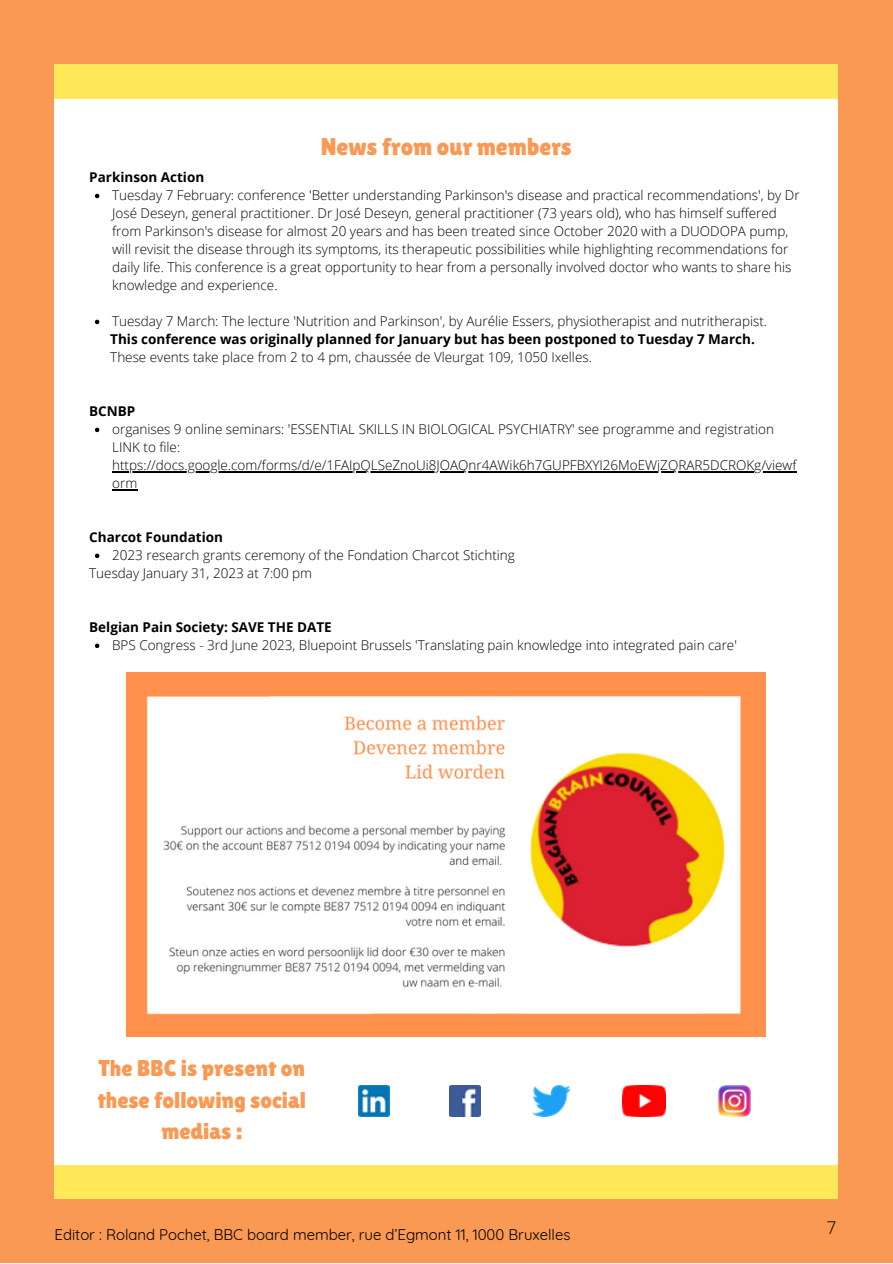
<style>
.page{position:relative;width:893px;height:1264px;background:#fff}
.page>*{position:absolute;margin:0;border:0;box-sizing:border-box;transform-origin:0 0}
.t1{font:24.3px "Lilita One";color:#fa9953}
.t2{font:22.8px/31.5px "Lilita One";color:#fa9953;text-align:center}
.t3{font:300 17.55px "Open Sans";color:#000}
.t4{font:15px "Quicksand";color:#000}
.t5{font:300 13.5px/18px "Open Sans";color:#000}
.t6{font:700 13.5px "Open Sans";color:#000}
</style>
<div class="page">
<div style="left:0;top:0;width:892px;height:1262px;background:#fa9953"></div>
<svg style="left:504px;top:1198px;width:26px;height:1px"></svg>
<svg style="left:837px;top:1078px;width:1px;height:38px"></svg>
<svg style="left:799px;top:1198px;width:20px;height:1px"></svg>
<svg style="left:374px;top:1198px;width:32px;height:1px"></svg>
<svg style="left:837px;top:124px;width:1px;height:27px"></svg>
<svg style="left:837px;top:964px;width:1px;height:39px"></svg>
<svg style="left:837px;top:593px;width:1px;height:30px"></svg>
<svg style="left:837px;top:759px;width:1px;height:21px"></svg>
<svg style="left:837px;top:330px;width:1px;height:21px"></svg>
<svg style="left:278px;top:1198px;width:38px;height:1px"></svg>
<svg style="left:837px;top:1015px;width:1px;height:35px"></svg>
<svg style="left:837px;top:880px;width:1px;height:32px"></svg>
<svg style="left:67px;top:1198px;width:30px;height:1px"></svg>
<svg style="left:54px;top:235px;width:1px;height:24px"></svg>
<svg style="left:837px;top:403px;width:1px;height:28px"></svg>
<svg style="left:837px;top:225px;width:1px;height:33px"></svg>
<svg style="left:54px;top:1045px;width:1px;height:25px"></svg>
<svg style="left:437px;top:1198px;width:34px;height:1px"></svg>
<div style="left:55px;top:77px;width:782px;height:1108px;background:#fff"></div>
<div style="left:55px;top:1165px;width:782px;height:33px;background:#ffe959"></div>
<div style="left:55px;top:64px;width:782px;height:34px;background:#ffe959"></div>
<img style="left:127px;top:672px;width:638px;height:364px">
<img style="left:358px;top:1085px;width:32px;height:31px">
<img style="left:449px;top:1085px;width:31px;height:31px">
<img style="left:532px;top:1085px;width:38px;height:31px">
<img style="left:623px;top:1085px;width:42px;height:31px">
<img style="left:718px;top:1085px;width:32px;height:31px">
<svg style="left:94px;top:193px;width:5px;height:6px"></svg>
<svg style="left:94px;top:319px;width:5px;height:5px"></svg>
<svg style="left:95px;top:427px;width:5px;height:5px"></svg>
<hr style="left:112px;top:471px;width:685px;height:1px;background:#000">
<svg style="left:112px;top:471px;width:53px;height:20px"></svg>
<svg style="left:95px;top:553px;width:4px;height:5px"></svg>
<svg style="left:94px;top:643px;width:5px;height:6px"></svg>
<h1 class="t1" style="left:321px;top:132px;width:252px">News from our members</h1>
<p class="t5" style="left:112px;top:186px;width:688px">Tuesday 7 February: conference 'Better understanding Parkinson's disease and practical recommendations', by Dr José Deseyn, general practitioner. Dr José Deseyn, general practitioner (73 years old), who has himself suffered from Parkinson's disease for almost 20 years and has been treated since October 2020 with a DUODOPA pump, will revisit the disease through its symptoms, its therapeutic possibilities while highlighting recommendations for daily life. This conference is a great opportunity to hear from a personally involved doctor who wants to share his knowledge and experience.</p>
<p class="t5" style="left:112px;top:312px;width:656px">Tuesday 7 March: The lecture 'Nutrition and Parkinson', by Aurélie Essers, physiotherapist and nutritherapist.</p>
<p class="t6" style="left:89px;top:168px;width:116px">Parkinson Action</p>
<p class="t6" style="left:110px;top:330px;width:646px">This conference was originally planned for January but has been postponed to Tuesday 7 March.</p>
<p class="t5" style="left:110px;top:348px;width:483px">These events take place from 2 to 4 pm, chaussée de Vleurgat 109, 1050 Ixelles.</p>
<p class="t6" style="left:89px;top:402px;width:48px">BCNBP</p>
<p class="t5" style="left:112px;top:420px;width:685px">organises 9 online seminars: 'ESSENTIAL SKILLS IN BIOLOGICAL PSYCHIATRY' see programme and registration LINK to file: https://docs.google.com/forms/d/e/1FAIpQLSeZnoUi8JOAQnr4AWik6h7GUPFBXYI26MoEWjZQRAR5DCROKg/viewf orm</p>
<p class="t6" style="left:89px;top:528px;width:135px">Charcot Foundation</p>
<p class="t5" style="left:89px;top:564px;width:224px">Tuesday January 31, 2023 at 7:00 pm</p>
<p class="t5" style="left:112px;top:546px;width:404px">2023 research grants ceremony of the Fondation Charcot Stichting</p>
<p class="t6" style="left:89px;top:618px;width:244px">Belgian Pain Society: SAVE THE DATE</p>
<p class="t5" style="left:112px;top:636px;width:626px">BPS Congress - 3rd June 2023, Bluepoint Brussels 'Translating pain knowledge into integrated pain care'</p>
<h2 class="t2" style="left:97px;top:1052px;width:210px">The BBC is present on these following social medias :</h2>
<p class="t4" style="left:55px;top:1224px;width:517px">Editor : Roland Pochet, BBC board member, rue d’Egmont 11, 1000 Bruxelles</p>
<p class="t3" style="left:826px;top:1214px;width:12px">7</p>
</div>
